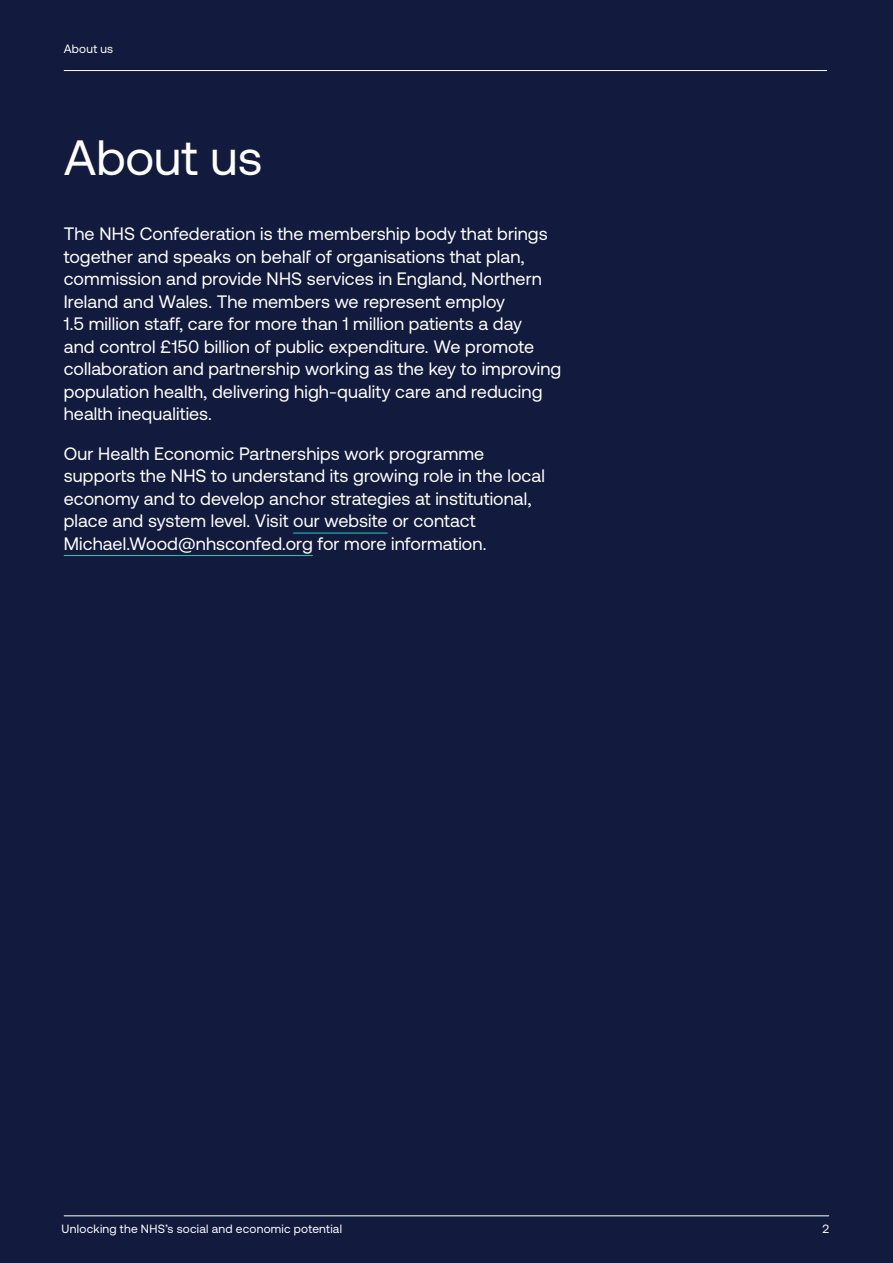
<style>
.page{position:relative;width:893px;height:1263px;background:#121a3d}
.page>*{position:absolute;margin:0;border:0;box-sizing:border-box;transform-origin:0 0}
.t1{font:49.5px "Aeonik";color:#fff}
.t2{font:18px/22.5px "Aeonik";letter-spacing:.005em;color:#fff}
.t3{font:12px "Aeonik";letter-spacing:.02em;color:#fff}
</style>
<div class="page">
<hr style="left:64px;top:70px;width:763px;height:1px;background:#fff">
<hr style="left:64px;top:1215px;width:765px;height:1px;background:#fff">
<hr style="left:293px;top:533px;width:95px;height:1px;background:#26ccb8">
<hr style="left:64px;top:555px;width:249px;height:1px;background:#26ccb8">
<p class="t3" style="left:64px;top:42px;width:51px">About us</p>
<h1 class="t1" style="left:64px;top:131px;width:200px">About us</h1>
<p class="t2" style="left:64px;top:223px;width:499px">The NHS Confederation is the membership body that brings together and speaks on behalf of organisations that plan, commission and provide NHS services in England, Northern Ireland and Wales. The members we represent employ<br>1.5 million staff, care for more than 1 million patients a day<br>and control £150 billion of public expenditure. We promote collaboration and partnership working as the key to improving population health, delivering high-quality care and reducing health inequalities.</p>
<p class="t2" style="left:64px;top:442px;width:483px">Our Health Economic Partnerships work programme supports the NHS to understand its growing role in the local economy and to develop anchor strategies at institutional, place and system level. Visit our website or contact Michael.Wood@nhsconfed.org for more information.</p>
<p class="t3" style="left:62px;top:1222px;width:282px">Unlocking the NHS’s social and economic potential</p>
<p class="t3" style="left:822px;top:1222px;width:8px">2</p>
</div>
